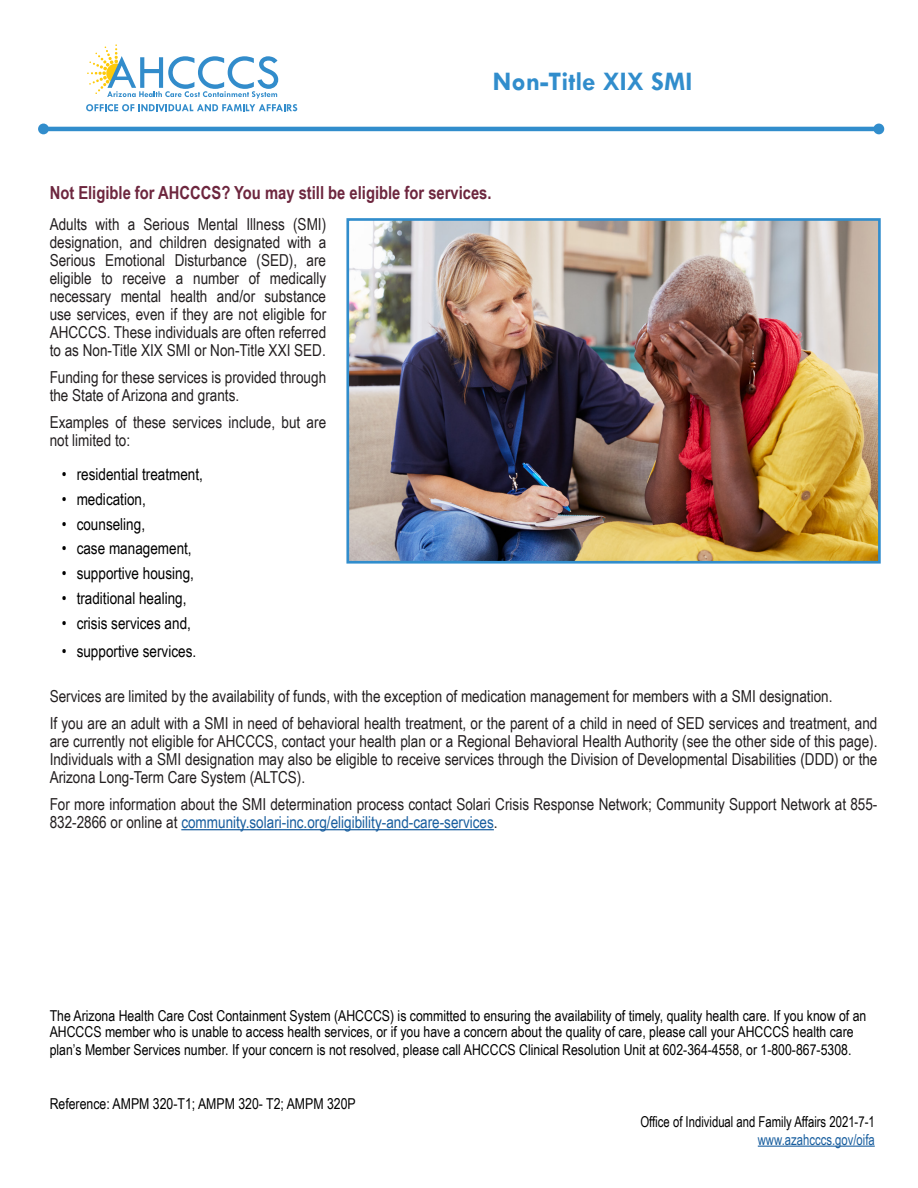
<style>
.page{position:relative;width:918px;height:1188px;background:#fff}
.page>*{position:absolute;margin:0;border:0;box-sizing:border-box;transform-origin:0 0}
.t1{font:700 27px "Tw Cen";color:#318dcc}
.t2{font:700 18px "Arial Narrow";color:#6d263e}
.t3{font:16.5px/18px "Arial Narrow";color:#231f20}
.t4{font:16.5px "Arial Narrow";color:#000}
.t5{font:15px/16.5px "Arial Narrow";color:#000}
.t6{font:15px/18px "Arial Narrow";color:#000;text-align:right;scale:.92 1}
.s1{color:#175d9e}
</style>
<div class="page">
<hr style="left:758px;top:1146px;width:117px;height:1px;background:#175d9e">
<hr style="left:181px;top:829px;width:313px;height:1px;background:#175d9e">
<img style="left:350px;top:222px;width:527px;height:338px">
<div style="left:346px;top:218px;width:535px;height:346px;border:3px solid #318dcc"></div>
<svg style="left:86px;top:44px;width:211px;height:67px"></svg>
<hr style="left:43px;top:127px;width:836px;height:4px;background:#318dcc">
<div style="left:38px;top:124px;width:11px;height:10px;background:#318dcc;border-radius:50%"></div>
<div style="left:873px;top:124px;width:11px;height:10px;background:#318dcc;border-radius:50%"></div>
<p class="t1" style="left:493px;top:65px;width:201px">Non-Title XIX SMI</p>
<p class="t2" style="left:50px;top:179px;width:443px">Not Eligible for AHCCCS? You may still be eligible for services.</p>
<p class="t3" style="left:50px;top:215px;width:278px;text-align:justify">Adults with a Serious Mental Illness (SMI) designation, and children designated with a Serious Emotional Disturbance (SED), are eligible to receive a number of medically necessary mental health and/or substance use services, even if they are not eligible for AHCCCS. These individuals are often referred to as Non-Title XIX SMI or Non-Title XXI SED.</p>
<p class="t3" style="left:50px;top:368px;width:278px">Funding for these services is provided through the State of Arizona and grants.</p>
<p class="t3" style="left:50px;top:413px;width:278px">Examples of these services include, but are not limited to:</p>
<p class="t4" style="left:62px;top:462px;width:143px">• residential treatment,</p>
<p class="t4" style="left:62px;top:487px;width:86px">• medication,</p>
<p class="t4" style="left:62px;top:512px;width:85px">• counseling,</p>
<p class="t4" style="left:62px;top:536px;width:132px">• case management,</p>
<p class="t4" style="left:62px;top:561px;width:134px">• supportive housing,</p>
<p class="t4" style="left:62px;top:586px;width:126px">• traditional healing,</p>
<p class="t4" style="left:62px;top:611px;width:131px">• crisis services and,</p>
<p class="t4" style="left:62px;top:639px;width:136px">• supportive services.</p>
<p class="t3" style="left:50px;top:687px;width:784px">Services are limited by the availability of funds, with the exception of medication management for members with a SMI designation.</p>
<p class="t3" style="left:50px;top:714px;width:829px;text-align:justify">If you are an adult with a SMI in need of behavioral health treatment, or the parent of a child in need of SED services and treatment, and are currently not eligible for AHCCCS, contact your health plan or a Regional Behavioral Health Authority (see the other side of this page).<br>Individuals with a SMI designation may also be eligible to receive services through the Division of Developmental Disabilities (DDD) or the Arizona Long-Term Care System (ALTCS).</p>
<p class="t3" style="left:50px;top:795px;width:829px">For more information about the SMI determination process contact Solari Crisis Response Network; Community Support Network at 855-<br>832-2866 or online at <span class="s1">community.solari-inc.org/eligibility-and-care-services</span>.</p>
<p class="t5" style="left:50px;top:1006px;width:818px">The Arizona Health Care Cost Containment System (AHCCCS) is committed to ensuring the availability of timely, quality health care. If you know of an<br>AHCCCS member who is unable to access health services, or if you have a concern about the quality of care, please call your AHCCCS health care</p>
<p class="t5" style="left:50px;top:1041px;width:803px">plan’s Member Services number. If your concern is not resolved, please call AHCCCS Clinical Resolution Unit at 602-364-4558, or 1-800-867-5308.</p>
<p class="t5" style="left:50px;top:1095px;width:308px">Reference: AMPM 320-T1; AMPM 320- T2; AMPM 320P</p>
<p class="t6" style="left:640px;top:1112px;width:256px">Office of Individual and Family Affairs 2021-7-1 <span class="s1">www.azahcccs.gov/oifa</span></p>
</div>
